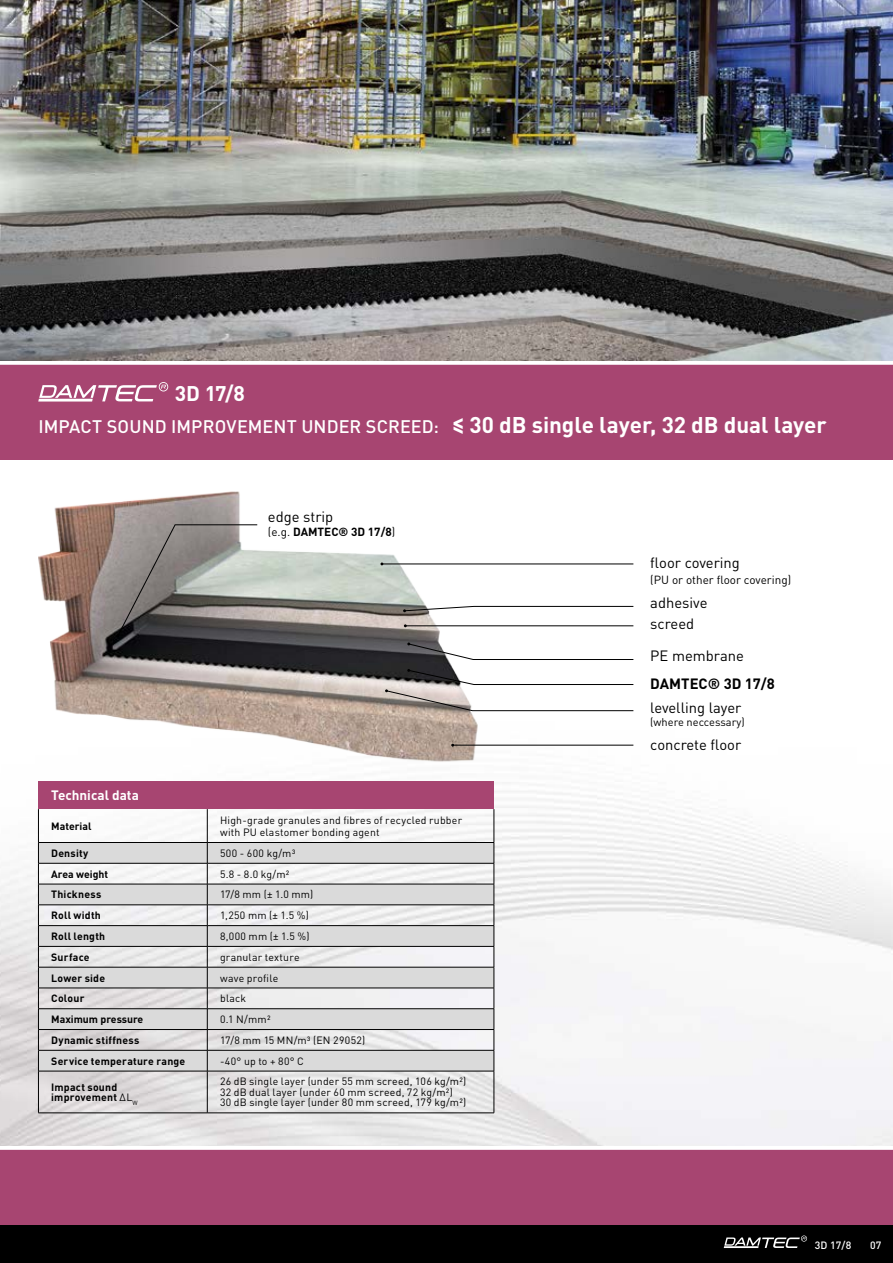
<style>
.page{position:relative;width:893px;height:1263px;background:#fff}
.page>*{position:absolute;margin:0;border:0;box-sizing:border-box;transform-origin:0 0}
.t1{font:700 21px "DIN Pro";color:#fff}
.t2{font:500 18px "DIN Pro";letter-spacing:.005em;color:#fff}
.t3{font:14.7px/21px "DIN Pro";color:#000}
.t4{font:700 14.7px "DIN Pro";color:#000}
.t5{font:700 13.5px "DIN Pro";color:#fff}
.t6{font:11.7px "DIN Pro";color:#000}
.t7{font:700 11.7px "DIN Pro";color:#000}
.t8{font:11.1px "DIN Pro";color:#000}
.t9{font:10.5px/10.5px "DIN Pro";letter-spacing:.02em;color:#000}
.t10{font:700 10.5px/10.5px "DIN Pro";letter-spacing:.02em;color:#000}
.t11{font:700 10.5px "DIN Pro";color:#000}
.t12{font:500 10.5px "DIN Pro";color:#fff}
.s1{font-weight:700;font-size:22.5px}
.s2{font-weight:400}
</style>
<div class="page">
<div style="left:0;top:1149px;width:893px;height:114px;background:#a74571"></div>
<div style="left:0;top:1226px;width:893px;height:37px;background:#000"></div>
<div style="left:0;top:1145px;width:893px;height:5px;background:#fff"></div>
<img style="left:0;top:563px;width:893px;height:582px">
<div style="left:0;top:362px;width:893px;height:98px;background:#a74571"></div>
<div style="left:0;top:360px;width:893px;height:5px;background:#fff"></div>
<img style="left:38px;top:491px;width:439px;height:273px">
<img style="left:0;top:0;width:893px;height:360px">
<svg style="left:38px;top:382px;width:130px;height:19px"></svg>
<svg style="left:724px;top:1235px;width:83px;height:13px"></svg>
<svg style="left:117px;top:524px;width:141px;height:113px;background:#878582"></svg>
<hr style="left:453px;top:745px;width:180px;height:1px;background:#000">
<hr style="left:382px;top:564px;width:251px;height:1px;background:#000">
<svg style="left:403px;top:606px;width:231px;height:6px"></svg>
<hr style="left:405px;top:625px;width:228px;height:1px;background:#000">
<svg style="left:407px;top:642px;width:227px;height:18px"></svg>
<svg style="left:385px;top:669px;width:249px;height:42px"></svg>
<div style="left:38px;top:782px;width:456px;height:27px;background:#a74571"></div>
<svg style="left:39px;top:843px;width:455px;height:228px;fill:#dadada"></svg>
<hr style="left:38px;top:809px;width:1px;height:33px;background:#000">
<hr style="left:207px;top:809px;width:1px;height:33px;background:#000">
<hr style="left:494px;top:809px;width:1px;height:33px;background:#000">
<hr style="left:38px;top:842px;width:169px;height:1px;background:#000">
<hr style="left:207px;top:842px;width:287px;height:1px;background:#000">
<hr style="left:38px;top:863px;width:169px;height:1px;background:#000">
<hr style="left:207px;top:863px;width:287px;height:1px;background:#000">
<hr style="left:38px;top:884px;width:169px;height:1px;background:#000">
<hr style="left:207px;top:884px;width:287px;height:1px;background:#000">
<hr style="left:38px;top:904px;width:169px;height:1px;background:#000">
<hr style="left:207px;top:904px;width:287px;height:1px;background:#000">
<hr style="left:38px;top:925px;width:169px;height:1px;background:#000">
<hr style="left:207px;top:925px;width:287px;height:1px;background:#000">
<hr style="left:38px;top:946px;width:169px;height:1px;background:#000">
<hr style="left:207px;top:946px;width:287px;height:1px;background:#000">
<hr style="left:38px;top:967px;width:169px;height:1px;background:#000">
<hr style="left:207px;top:967px;width:287px;height:1px;background:#000">
<hr style="left:38px;top:988px;width:169px;height:1px;background:#000">
<hr style="left:207px;top:988px;width:287px;height:1px;background:#000">
<hr style="left:38px;top:1008px;width:169px;height:1px;background:#000">
<hr style="left:207px;top:1008px;width:287px;height:1px;background:#000">
<hr style="left:38px;top:1029px;width:169px;height:1px;background:#000">
<hr style="left:207px;top:1029px;width:287px;height:1px;background:#000">
<hr style="left:38px;top:1050px;width:169px;height:1px;background:#000">
<svg style="left:38px;top:843px;width:1px;height:228px"></svg>
<hr style="left:207px;top:1050px;width:287px;height:1px;background:#000">
<svg style="left:207px;top:843px;width:1px;height:228px"></svg>
<svg style="left:494px;top:843px;width:1px;height:228px"></svg>
<hr style="left:38px;top:1071px;width:169px;height:1px;background:#000">
<hr style="left:38px;top:1071px;width:1px;height:42px;background:#000">
<hr style="left:207px;top:1071px;width:287px;height:1px;background:#000">
<hr style="left:207px;top:1071px;width:1px;height:42px;background:#000">
<hr style="left:494px;top:1071px;width:1px;height:42px;background:#000">
<hr style="left:38px;top:1112px;width:169px;height:1px;background:#000">
<hr style="left:207px;top:1112px;width:287px;height:1px;background:#000">
<h1 class="t1" style="left:175px;top:379px;width:72px">3D 17/8</h1>
<h2 class="t2" style="left:38px;top:414px;width:790px">IMPACT SOUND IMPROVEMENT UNDER SCREED: <span class="s1">≤ 30 dB single layer, 32 dB dual layer</span></h2>
<h3 class="t3" style="left:268px;top:505px;width:67px">edge strip</h3>
<p class="t7" style="left:268px;top:523px;width:129px"><span class="s2">(e.g.</span> DAMTEC® 3D 17/8<span class="s2">)</span></p>
<p class="t5" style="left:51px;top:786px;width:89px">Technical data</p>
<p class="t11" style="left:51px;top:819px;width:42px">Material</p>
<p class="t9" style="left:220px;top:813px;width:244px;line-height:12.6px">High-grade granules and fibres of recycled rubber with PU elastomer bonding agent</p>
<p class="t10" style="left:51px;top:847px;width:39px">Density</p>
<p class="t9" style="left:220px;top:847px;width:77px">500 - 600 kg/m³</p>
<p class="t11" style="left:51px;top:867px;width:58px">Area weight</p>
<p class="t9" style="left:220px;top:868px;width:71px">5.8 - 8.0 kg/m²</p>
<p class="t10" style="left:51px;top:889px;width:52px">Thickness</p>
<p class="t9" style="left:220px;top:889px;width:95px">17/8 mm (± 1.0 mm)</p>
<p class="t10" style="left:51px;top:910px;width:51px">Roll width</p>
<p class="t9" style="left:220px;top:910px;width:90px">1,250 mm (± 1.5 %)</p>
<p class="t10" style="left:51px;top:930px;width:56px">Roll length</p>
<p class="t9" style="left:220px;top:930px;width:91px">8,000 mm (± 1.5 %)</p>
<p class="t10" style="left:51px;top:951px;width:40px">Surface</p>
<p class="t9" style="left:220px;top:951px;width:81px">granular texture</p>
<p class="t10" style="left:51px;top:972px;width:55px">Lower side</p>
<p class="t9" style="left:220px;top:972px;width:60px">wave profile</p>
<p class="t10" style="left:51px;top:993px;width:35px">Colour</p>
<p class="t9" style="left:220px;top:993px;width:28px">black</p>
<p class="t11" style="left:51px;top:1012px;width:94px">Maximum pressure</p>
<p class="t9" style="left:220px;top:1014px;width:52px">0.1 N/mm²</p>
<p class="t10" style="left:51px;top:1034px;width:90px">Dynamic stiffness</p>
<p class="t9" style="left:220px;top:1034px;width:147px">17/8 mm 15 MN/m³ (EN 29052)</p>
<p class="t10" style="left:51px;top:1055px;width:136px">Service temperature range</p>
<p class="t9" style="left:220px;top:1055px;width:85px">-40° up to + 80° C</p>
<p class="t10" style="left:51px;top:1081px;width:88px">Impact sound improvement <span class="s2">∆L</span><sub>W</sub></p>
<p class="t9" style="left:220px;top:1076px;width:248px">26 dB single layer (under 55 mm screed, 106 kg/m²)<br>32 dB dual layer (under 60 mm screed, 72 kg/m²)<br>30 dB single layer (under 80 mm screed, 179 kg/m²)</p>
<h3 class="t3" style="left:650px;top:552px;width:91px">floor covering</h3>
<p class="t6" style="left:650px;top:571px;width:142px">(PU or other floor covering)</p>
<h3 class="t3" style="left:650px;top:592px;width:59px">adhesive screed</h3>
<h3 class="t3" style="left:650px;top:644px;width:95px">PE membrane</h3>
<h3 class="t4" style="left:650px;top:674px;width:126px">DAMTEC® 3D 17/8</h3>
<h3 class="t3" style="left:650px;top:696px;width:93px">levelling layer</h3>
<p class="t8" style="left:650px;top:715px;width:96px">(where neccessary)</p>
<h3 class="t3" style="left:650px;top:733px;width:92px">concrete floor</h3>
<p class="t12" style="left:815px;top:1237px;width:38px">3D 17/8</p>
<p class="t12" style="left:870px;top:1237px;width:13px">07</p>
</div>
